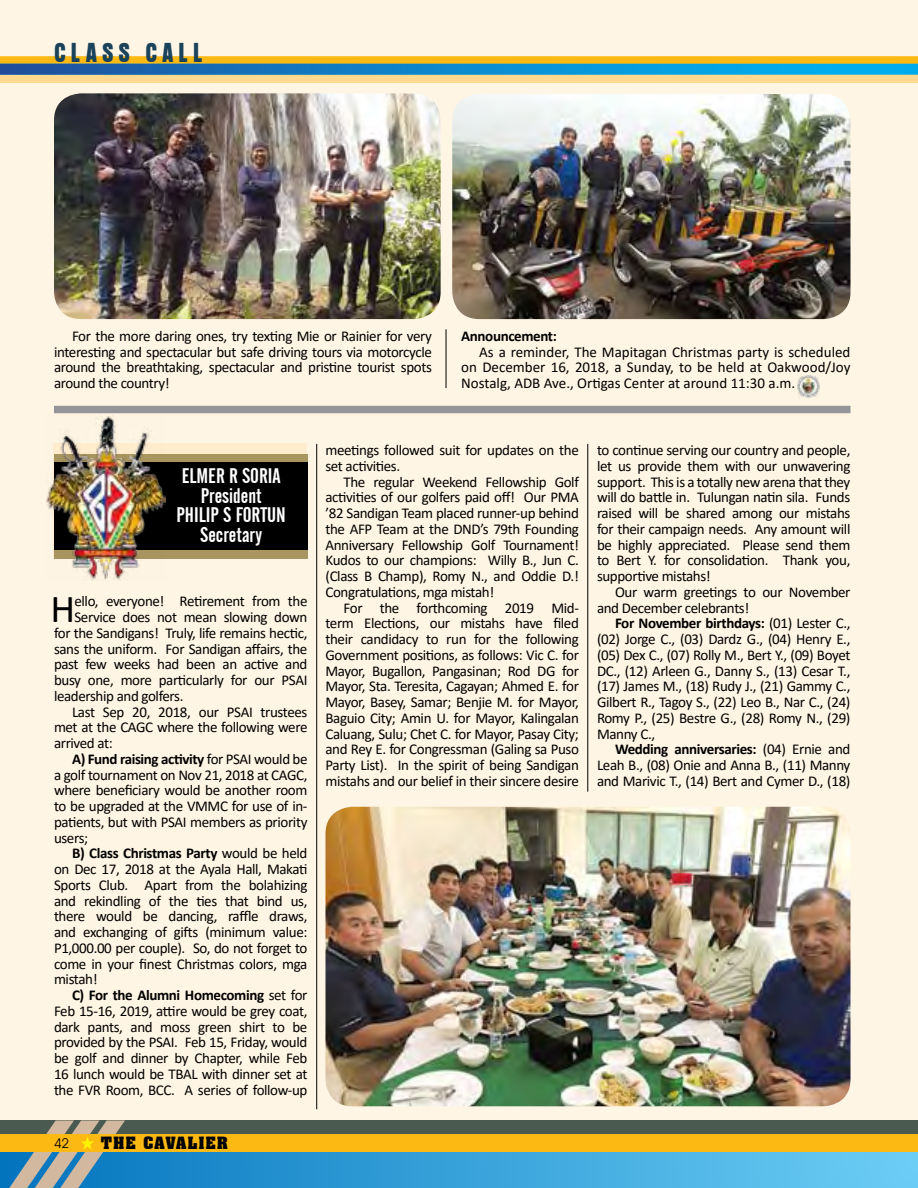
<style>
.page{position:relative;width:918px;height:1188px;background:#fff5e4}
.page>*{position:absolute;margin:0;border:0;box-sizing:border-box;transform-origin:0 0}
.t1{font:39.75px "Calibri";color:#000}
.t2{font:24px "Aura";letter-spacing:.2em;color:#19425b}
.t3{font:21px/19.5px "Alternate Gothic No 2 BT";color:#fff;text-align:center}
.t4{font:700 16.5px "Aachen BT";letter-spacing:.05em;color:#000}
.t5{font:15px/15.8px "Calibri";letter-spacing:-.025em;color:#000;text-align:justify}
.t6{font:700 15px "Calibri";letter-spacing:-.025em;color:#000}
.t7{font:13.5px "Avant Garde IT Cby BT";color:#000}
.s1{font-weight:400}
.s2{font-weight:700}
</style>
<div class="page">
<div style="left:0;top:63px;width:918px;height:19px;background:#ffd990"></div>
<svg style="left:125px;top:1152px;width:793px;height:36px;background:#3ea7dc"></svg>
<div style="left:0;top:1120px;width:918px;height:14px;background:#4b5a51"></div>
<div style="left:0;top:1134px;width:918px;height:18px;background:#fdb913"></div>
<svg style="left:0;top:1120px;width:125px;height:68px"></svg>
<svg style="left:0;top:56px;width:918px;height:19px;background:#6f9c83"></svg>
<img style="left:54px;top:93px;width:387px;height:226px">
<img style="left:452px;top:94px;width:398px;height:225px">
<img style="left:326px;top:807px;width:524px;height:299px">
<div style="left:54px;top:406px;width:796px;height:7px;background:#939598"></div>
<img style="left:797px;top:375px;width:23px;height:23px">
<hr style="left:316px;top:444px;width:1px;height:665px;background:#000">
<hr style="left:588px;top:444px;width:1px;height:348px;background:#000">
<hr style="left:446px;top:329px;width:1px;height:59px;background:#000">
<div style="left:54px;top:444px;width:253px;height:114px;background:#ffedce"></div>
<div style="left:54px;top:454px;width:254px;height:104px;background:#a9955f"></div>
<div style="left:54px;top:463px;width:254px;height:87px;background:#000"></div>
<img style="left:46px;top:416px;width:119px;height:164px">
<h2 class="t2" style="left:54px;top:39px;width:150px">CLASS CALL</h2>
<p class="t5" style="left:54px;top:328px;width:379px;text-indent:18px">For the more daring ones, try texting Mie or Rainier for very interesting and spectacular but safe driving tours via motorcycle around the breathtaking, spectacular and pristine tourist spots around the country!</p>
<p class="t6" style="left:461px;top:327px;width:97px">Announcement:</p>
<p class="t5" style="left:461px;top:343px;width:391px;text-indent:18px">As a reminder, The Mapitagan Christmas party is scheduled on December 16, 2018, a Sunday, to be held at Oakwood/Joy Nostalg, ADB Ave., Ortigas Center at around 11:30 a.m.</p>
<h3 class="t3" style="left:176px;top:467px;width:111px">ELMER R SORIA<br>President<br>PHILIP S FORTUN<br>Secretary</h3>
<h1 class="t1" style="left:51px;top:581px;width:26px">H</h1>
<p class="t5" style="left:74px;top:593px;width:235px">ello, everyone! Retirement from the</p>
<p class="t5" style="left:74px;top:609px;width:234px">Service does not mean slowing down</p>
<p class="t5" style="left:54px;top:625px;width:255px">for the Sandigans! Truly, life remains hectic,</p>
<p class="t5" style="left:54px;top:640px;width:255px">sans the uniform. For Sandigan affairs, the</p>
<p class="t5" style="left:54px;top:656px;width:255px">past few weeks had been an active and</p>
<p class="t5" style="left:54px;top:672px;width:255px">busy one, more particularly for our PSAI</p>
<p class="t5" style="left:54px;top:688px;width:131px">leadership and golfers.</p>
<p class="t5" style="left:72px;top:703px;width:237px">Last Sep 20, 2018, our PSAI trustees</p>
<p class="t5" style="left:54px;top:719px;width:255px">met at the CAGC where the following were</p>
<p class="t5" style="left:54px;top:735px;width:60px">arrived at:</p>
<p class="t6" style="left:72px;top:750px;width:237px">A) Fund raising activity <span class="s1">for PSAI would be</span></p>
<p class="t5" style="left:54px;top:766px;width:255px">a golf tournament on Nov 21, 2018 at CAGC,</p>
<p class="t5" style="left:54px;top:782px;width:255px">where beneficiary would be another room</p>
<p class="t5" style="left:54px;top:798px;width:255px">to be upgraded at the VMMC for use of in-</p>
<p class="t5" style="left:54px;top:814px;width:255px">patients, but with PSAI members as priority</p>
<p class="t5" style="left:54px;top:829px;width:36px">users;</p>
<p class="t6" style="left:72px;top:844px;width:237px">B) Class Christmas Party <span class="s1">would be held</span></p>
<p class="t5" style="left:54px;top:861px;width:255px">on Dec 17, 2018 at the Ayala Hall, Makati</p>
<p class="t5" style="left:54px;top:877px;width:255px">Sports Club. Apart from the bolahizing</p>
<p class="t5" style="left:54px;top:892px;width:255px">and rekindling of the ties that bind us,</p>
<p class="t5" style="left:54px;top:908px;width:255px">there would be dancing, raffle draws,</p>
<p class="t5" style="left:54px;top:924px;width:255px">and exchanging of gifts (minimum value:</p>
<p class="t5" style="left:54px;top:940px;width:255px">P1,000.00 per couple). So, do not forget to</p>
<p class="t5" style="left:54px;top:955px;width:255px">come in your finest Christmas colors, mga</p>
<p class="t5" style="left:54px;top:971px;width:45px">mistah!</p>
<p class="t6" style="left:72px;top:986px;width:237px">C) For the Alumni Homecoming <span class="s1">set for</span></p>
<p class="t5" style="left:54px;top:1003px;width:255px">Feb 15-16, 2019, attire would be grey coat,</p>
<p class="t5" style="left:54px;top:1018px;width:255px">dark pants, and moss green shirt to be</p>
<p class="t5" style="left:54px;top:1034px;width:255px">provided by the PSAI. Feb 15, Friday, would</p>
<p class="t5" style="left:54px;top:1050px;width:255px">be golf and dinner by Chapter, while Feb</p>
<p class="t5" style="left:54px;top:1066px;width:255px">16 lunch would be TBAL with dinner set at</p>
<p class="t5" style="left:54px;top:1081px;width:255px">the FVR Room, BCC. A series of follow-up</p>
<p class="t7" style="left:54px;top:1135px;width:17px">42</p>
<p class="t4" style="left:101px;top:1133px;width:129px">THE CAVALIER</p>
<p class="t5" style="left:326px;top:442px;width:255px">meetings followed suit for updates on the set activities.</p>
<p class="t5" style="left:326px;top:473px;width:255px;text-indent:18px">The regular Weekend Fellowship Golf activities of our golfers paid off! Our PMA ’82 Sandigan Team placed runner-up behind the AFP Team at the DND’s 79th Founding Anniversary Fellowship Golf Tournament!<br>Kudos to our champions: Willy B., Jun C. (Class B Champ), Romy N., and Oddie D.!<br>Congratulations, mga mistah!</p>
<p class="t5" style="left:326px;top:599px;width:255px;text-indent:18px">For the forthcoming 2019 Mid&shy;term Elections, our mistahs have filed their candidacy to run for the following Government positions, as follows: Vic C. for Mayor, Bugallon, Pangasinan; Rod DG for Mayor, Sta. Teresita, Cagayan; Ahmed E. for Mayor, Basey, Samar; Benjie M. for Mayor, Baguio City; Amin U. for Mayor, Kalingalan Caluang, Sulu; Chet C. for Mayor, Pasay City; and Rey E. for Congressman (Galing sa Puso Party List). In the spirit of being Sandigan mistahs and our belief in their sincere desire</p>
<p class="t5" style="left:597px;top:442px;width:255px">to continue serving our country and people, let us provide them with our unwavering support. This is a totally new arena that they will do battle in. Tulungan natin sila. Funds raised will be shared among our mistahs for their campaign needs. Any amount will be highly appreciated. Please send them to Bert Y. for consolidation. Thank you, supportive mistahs!</p>
<p class="t5" style="left:597px;top:584px;width:255px;text-indent:18px">Our warm greetings to our November and December celebrants!</p>
<p class="t5" style="left:597px;top:615px;width:255px;text-indent:18px"><span class="s2">For November birthdays:</span> (01) Lester C., (02) Jorge C., (03) Dardz G., (04) Henry E., (05) Dex C., (07) Rolly M., Bert Y., (09) Boyet DC., (12) Arleen G., Danny S., (13) Cesar T., (17) James M., (18) Rudy J., (21) Gammy C., Gilbert R., Tagoy S., (22) Leo B., Nar C., (24)<br>Romy P., (25) Bestre G., (28) Romy N., (29)<br>Manny C.,</p>
<p class="t5" style="left:597px;top:741px;width:255px;text-indent:18px"><span class="s2">Wedding anniversaries:</span> (04) Ernie and Leah B., (08) Onie and Anna B., (11) Manny and Marivic T., (14) Bert and Cymer D., (18)</p>
</div>
